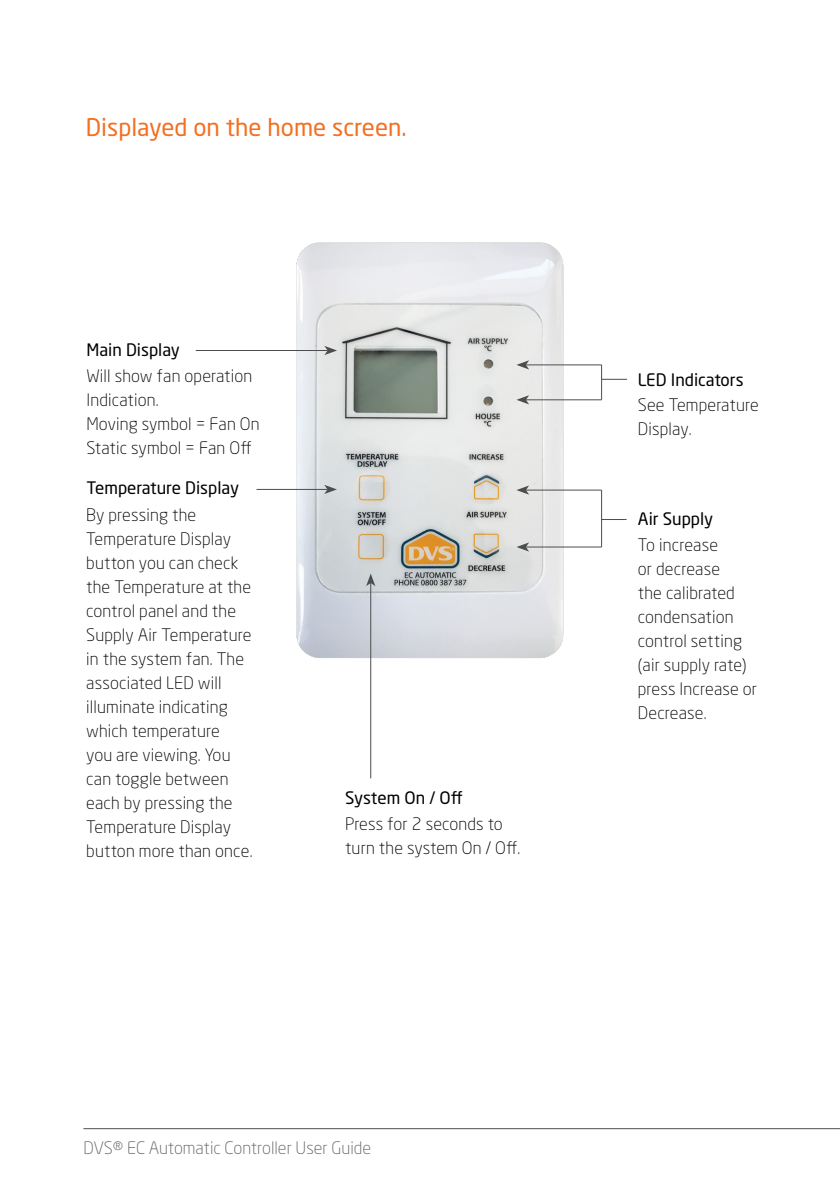
<style>
.page{position:relative;width:840px;height:1191px;background:#fff}
.page>*{position:absolute;margin:0;border:0;box-sizing:border-box;transform-origin:0 0}
.t1{font:24px "Neo Sans Std";color:#f36f21}
.t2{font:300 17px/24px "Neo Sans Std";letter-spacing:.01em;color:#000}
.t3{font:17px "Neo Sans Std";color:#000}
.t4{font:300 17px "Neo Sans Std";color:#636466}
</style>
<div class="page">
<img style="left:272px;top:242px;width:317px;height:438px">
<hr style="left:83px;top:1128px;width:756px;height:1px;background:#4d4d4f">
<hr style="left:256px;top:489px;width:71px;height:1px;background:#4d4d4f">
<svg style="left:324px;top:485px;width:13px;height:9px"></svg>
<hr style="left:370px;top:583px;width:1px;height:195px;background:#4d4d4f">
<svg style="left:366px;top:573px;width:9px;height:13px"></svg>
<hr style="left:196px;top:350px;width:131px;height:1px;background:#4d4d4f">
<svg style="left:324px;top:346px;width:13px;height:9px"></svg>
<hr style="left:525px;top:489px;width:76px;height:1px;background:#4d4d4f">
<svg style="left:516px;top:485px;width:13px;height:10px"></svg>
<hr style="left:525px;top:546px;width:76px;height:1px;background:#4d4d4f">
<svg style="left:516px;top:542px;width:13px;height:9px"></svg>
<hr style="left:600px;top:490px;width:1px;height:57px;background:#4d4d4f">
<svg style="left:600px;top:519px;width:26px;height:1px"></svg>
<hr style="left:525px;top:364px;width:76px;height:1px;background:#4d4d4f">
<svg style="left:516px;top:360px;width:13px;height:9px"></svg>
<hr style="left:525px;top:399px;width:76px;height:1px;background:#4d4d4f">
<svg style="left:516px;top:395px;width:13px;height:9px"></svg>
<hr style="left:600px;top:365px;width:1px;height:35px;background:#4d4d4f">
<svg style="left:601px;top:379px;width:25px;height:1px"></svg>
<p class="t1" style="left:86px;top:112px;width:322px">Displayed on the home screen.</p>
<p class="t3" style="left:86px;top:339px;width:95px">Main Display</p>
<p class="t2" style="left:86px;top:364px;width:167px">Will show fan operation</p>
<p class="t2" style="left:86px;top:388px;width:74px">Indication.</p>
<p class="t2" style="left:86px;top:412px;width:175px">Moving symbol = Fan On</p>
<p class="t2" style="left:86px;top:436px;width:167px">Static symbol = Fan Off</p>
<p class="t3" style="left:86px;top:478px;width:154px">Temperature Display</p>
<p class="t2" style="left:86px;top:502px;width:168px">By pressing the<br>Temperature Display button you can check the Temperature at the control panel and the<br>Supply Air Temperature in the system fan. The associated LED will illuminate indicating which temperature<br>you are viewing. You can toggle between each by pressing the<br>Temperature Display button more than once.</p>
<p class="t3" style="left:345px;top:787px;width:119px">System On / Off</p>
<p class="t2" style="left:345px;top:811px;width:177px">Press for 2 seconds to turn the system On / Off.</p>
<p class="t4" style="left:83px;top:1138px;width:289px">DVS® EC Automatic Controller User Guide</p>
<p class="t3" style="left:637px;top:369px;width:107px">LED Indicators</p>
<p class="t2" style="left:637px;top:393px;width:122px">See Temperature<br>Display.</p>
<p class="t3" style="left:637px;top:508px;width:77px">Air Supply</p>
<p class="t2" style="left:637px;top:532px;width:121px">To increase<br>or decrease<br>the calibrated condensation control setting (air supply rate) press Increase or<br>Decrease.</p>
</div>
